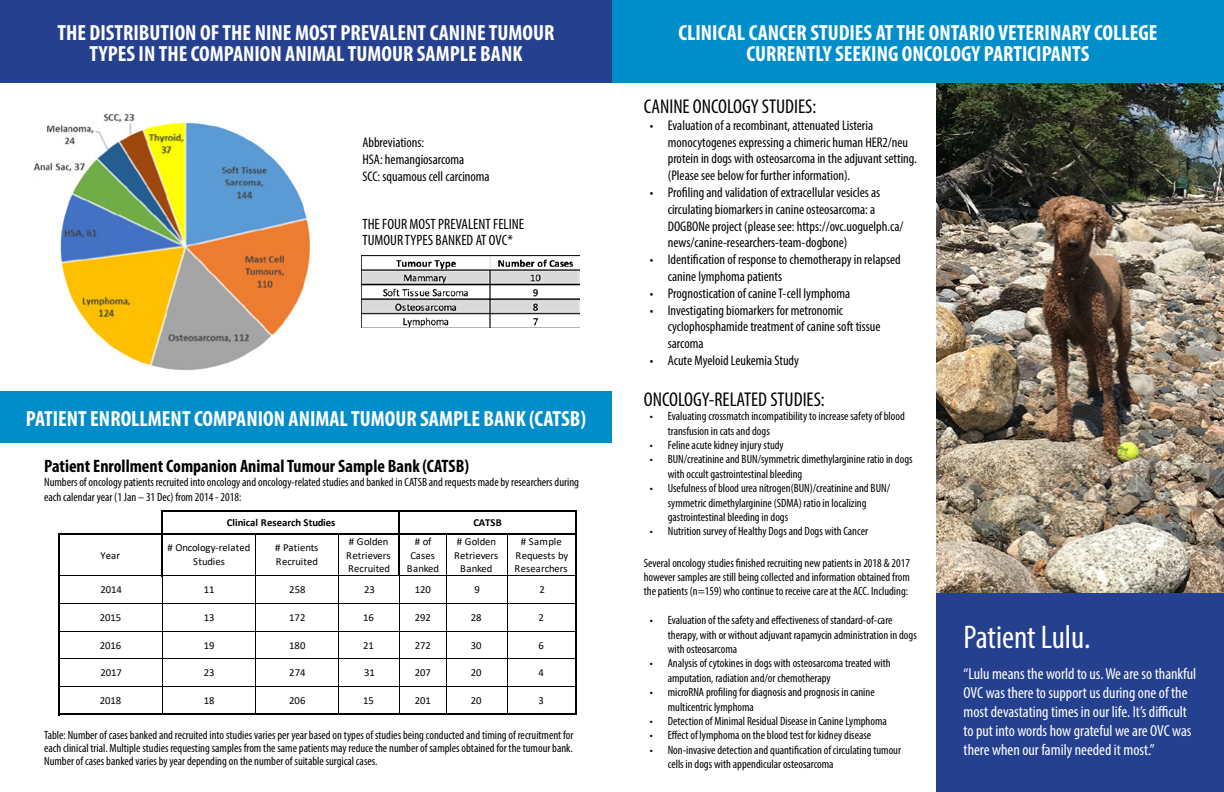
<style>
.page{position:relative;width:1224px;height:792px;background:#fff}
.page>*{position:absolute;margin:0;border:0;box-sizing:border-box;transform-origin:0 0}
.t1{font:condensed 33px "Myriad Pro";color:#fff}
.t2{font:700 condensed 22px "Myriad Pro";color:#fff}
.t3{font:condensed 20px "Myriad Pro";color:#000}
.t4{font:700 condensed 18px "Myriad Pro";color:#000}
.t5{font:condensed 16px/19.2px "Myriad Pro";color:#fff}
.t6{font:condensed 15px/16px "Myriad Pro";color:#000}
.t7{font:condensed 14px/16.8px "Myriad Pro";color:#000}
.t8{font:condensed 12px/14.4px "Myriad Pro";color:#000}
.t9{font:10.7px/13.4px "Calibri";letter-spacing:-.005em;color:#000;text-align:center}
.t10{font:700 10.7px "Calibri";color:#000}
</style>
<div class="page">
<img style="left:33px;top:113px;width:277px;height:258px">
<div style="left:0;top:0;width:621px;height:83px;background:#25408f"></div>
<div style="left:0;top:391px;width:612px;height:51px;background:#008eca"></div>
<img style="left:362px;top:255px;width:218px;height:73px">
<hr style="left:60px;top:576px;width:101px;height:1px;background:#000">
<hr style="left:161px;top:510px;width:2px;height:66px;background:#000">
<hr style="left:163px;top:576px;width:235px;height:1px;background:#000">
<hr style="left:398px;top:511px;width:2px;height:65px;background:#000">
<hr style="left:58px;top:533px;width:2px;height:182px;background:#000">
<hr style="left:162px;top:576px;width:1px;height:138px;background:#000">
<hr style="left:399px;top:576px;width:1px;height:138px;background:#000">
<hr style="left:575px;top:511px;width:2px;height:204px;background:#000">
<hr style="left:255px;top:535px;width:1px;height:179px;background:#000">
<hr style="left:338px;top:535px;width:1px;height:179px;background:#000">
<hr style="left:446px;top:535px;width:1px;height:179px;background:#000">
<hr style="left:507px;top:535px;width:1px;height:179px;background:#000">
<hr style="left:163px;top:510px;width:414px;height:1px;background:#000">
<hr style="left:60px;top:533px;width:517px;height:2px;background:#000">
<hr style="left:400px;top:576px;width:175px;height:1px;background:#000">
<hr style="left:60px;top:603px;width:515px;height:1px;background:#000">
<hr style="left:60px;top:631px;width:515px;height:1px;background:#000">
<hr style="left:60px;top:658px;width:515px;height:1px;background:#000">
<hr style="left:60px;top:686px;width:515px;height:1px;background:#000">
<hr style="left:60px;top:714px;width:517px;height:1px;background:#000">
<div style="left:937px;top:588px;width:287px;height:204px;background:#25408f"></div>
<img style="left:937px;top:82px;width:287px;height:511px">
<div style="left:612px;top:0;width:612px;height:82px;background:#008eca"></div>
<p class="t2" style="left:57px;top:19px;width:499px">THE DISTRIBUTION OF THE NINE MOST PREVALENT CANINE TUMOUR</p>
<p class="t2" style="left:90px;top:40px;width:434px">TYPES IN THE COMPANION ANIMAL TUMOUR SAMPLE BANK</p>
<p class="t7" style="left:362px;top:134px;width:63px">Abbreviations:</p>
<p class="t7" style="left:362px;top:151px;width:103px">HSA: hemangiosarcoma</p>
<p class="t7" style="left:362px;top:168px;width:129px">SCC: squamous cell carcinoma</p>
<p class="t6" style="left:362px;top:216px;width:163px">THE FOUR MOST PREVALENT FELINE<br>TUMOUR TYPES BANKED AT OVC*</p>
<p class="t2" style="left:26px;top:405px;width:562px">PATIENT ENROLLMENT COMPANION ANIMAL TUMOUR SAMPLE BANK (CATSB)</p>
<p class="t4" style="left:44px;top:455px;width:426px">Patient Enrollment Companion Animal Tumour Sample Bank (CATSB)</p>
<p class="t8" style="left:44px;top:475px;width:536px">Numbers of oncology patients recruited into oncology and oncology-related studies and banked in CATSB and requests made by researchers during each calendar year (1 Jan – 31 Dec) from 2014 - 2018:</p>
<p class="t10" style="left:227px;top:515px;width:110px">Clinical Research Studies</p>
<p class="t10" style="left:474px;top:515px;width:30px">CATSB</p>
<p class="t9" style="left:101px;top:548px;width:21px">Year</p>
<p class="t9" style="left:167px;top:541px;width:85px"># Oncology-related<br>Studies</p>
<p class="t9" style="left:275px;top:541px;width:45px;text-align:left"># Patients<br>Recruited</p>
<p class="t9" style="left:346px;top:535px;width:46px;text-align:left"># Golden<br>Retrievers<br>Recruited</p>
<p class="t9" style="left:407px;top:535px;width:34px"># of<br>Cases<br>Banked</p>
<p class="t9" style="left:454px;top:535px;width:46px"># Golden<br>Retrievers<br>Banked</p>
<p class="t9" style="left:515px;top:535px;width:55px"># Sample<br>Requests by<br>Researchers</p>
<p class="t9" style="left:101px;top:583px;width:23px">2014</p>
<p class="t9" style="left:204px;top:583px;width:12px">11</p>
<p class="t9" style="left:289px;top:583px;width:18px">258</p>
<p class="t9" style="left:364px;top:583px;width:12px">23</p>
<p class="t9" style="left:415px;top:583px;width:18px">120</p>
<p class="t9" style="left:475px;top:583px;width:7px">9</p>
<p class="t9" style="left:540px;top:583px;width:7px">2</p>
<p class="t9" style="left:100px;top:610px;width:23px">2015</p>
<p class="t9" style="left:204px;top:610px;width:12px">13</p>
<p class="t9" style="left:289px;top:610px;width:18px">172</p>
<p class="t9" style="left:363px;top:610px;width:12px">16</p>
<p class="t9" style="left:415px;top:610px;width:18px">292</p>
<p class="t9" style="left:471px;top:610px;width:12px">28</p>
<p class="t9" style="left:539px;top:610px;width:7px">2</p>
<p class="t9" style="left:100px;top:638px;width:23px">2016</p>
<p class="t9" style="left:204px;top:638px;width:12px">19</p>
<p class="t9" style="left:289px;top:638px;width:18px">180</p>
<p class="t9" style="left:363px;top:638px;width:12px">21</p>
<p class="t9" style="left:415px;top:638px;width:18px">272</p>
<p class="t9" style="left:471px;top:638px;width:12px">30</p>
<p class="t9" style="left:539px;top:638px;width:7px">6</p>
<p class="t9" style="left:101px;top:666px;width:23px">2017</p>
<p class="t9" style="left:204px;top:666px;width:12px">23</p>
<p class="t9" style="left:289px;top:666px;width:18px">274</p>
<p class="t9" style="left:364px;top:666px;width:12px">31</p>
<p class="t9" style="left:415px;top:666px;width:18px">207</p>
<p class="t9" style="left:471px;top:666px;width:12px">20</p>
<p class="t9" style="left:539px;top:666px;width:7px">4</p>
<p class="t9" style="left:100px;top:693px;width:23px">2018</p>
<p class="t9" style="left:204px;top:693px;width:12px">18</p>
<p class="t9" style="left:289px;top:693px;width:18px">206</p>
<p class="t9" style="left:363px;top:693px;width:12px">15</p>
<p class="t9" style="left:415px;top:693px;width:18px">201</p>
<p class="t9" style="left:471px;top:693px;width:12px">20</p>
<p class="t9" style="left:539px;top:693px;width:7px">3</p>
<p class="t8" style="left:44px;top:728px;width:531px;line-height:13px;text-align:justify">Table: Number of cases banked and recruited into studies varies per year based on types of studies being conducted and timing of recruitment for each clinical trial. Multiple studies requesting samples from the same patients may reduce the number of samples obtained for the tumour bank.<br>Number of cases banked varies by year depending on the number of suitable surgical cases.</p>
<p class="t2" style="left:678px;top:19px;width:481px">CLINICAL CANCER STUDIES AT THE ONTARIO VETERINARY COLLEGE</p>
<p class="t2" style="left:747px;top:40px;width:344px">CURRENTLY SEEKING ONCOLOGY PARTICIPANTS</p>
<p class="t3" style="left:644px;top:94px;width:174px">CANINE ONCOLOGY STUDIES:</p>
<p class="t7" style="left:668px;top:117px;width:251px;text-indent:-18px">• Evaluation of a recombinant, attenuated Listeria monocytogenes expressing a chimeric human HER2/neu protein in dogs with osteosarcoma in the adjuvant setting. (Please see below for further information).</p>
<p class="t7" style="left:668px;top:184px;width:237px;text-indent:-18px">• Profiling and validation of extracellular vesicles as circulating biomarkers in canine osteosarcoma: a DOGBONe project (please see: https://ovc.uoguelph.ca/ news/canine-researchers-team-dogbone)</p>
<p class="t7" style="left:668px;top:251px;width:234px;text-indent:-18px">• Identification of response to chemotherapy in relapsed canine lymphoma patients</p>
<p class="t7" style="left:650px;top:285px;width:202px">• Prognostication of canine T-cell lymphoma</p>
<p class="t7" style="left:668px;top:301px;width:214px;text-indent:-18px">• Investigating biomarkers for metronomic cyclophosphamide treatment of canine soft tissue sarcoma</p>
<p class="t7" style="left:650px;top:352px;width:151px">• Acute Myeloid Leukemia Study</p>
<p class="t3" style="left:644px;top:387px;width:183px">ONCOLOGY-RELATED STUDIES:</p>
<p class="t8" style="left:668px;top:409px;width:239px;text-indent:-18px">• Evaluating crossmatch incompatibility to increase safety of blood transfusion in cats and dogs</p>
<p class="t8" style="left:650px;top:438px;width:135px">• Feline acute kidney injury study</p>
<p class="t8" style="left:668px;top:452px;width:246px;text-indent:-18px">• BUN/creatinine and BUN/symmetric dimethylarginine ratio in dogs with occult gastrointestinal bleeding</p>
<p class="t8" style="left:668px;top:481px;width:224px;text-indent:-18px">• Usefulness of blood urea nitrogen(BUN)/creatinine and BUN/ symmetric dimethylarginine (SDMA) ratio in localizing gastrointestinal bleeding in dogs</p>
<p class="t8" style="left:650px;top:524px;width:220px">• Nutrition survey of Healthy Dogs and Dogs with Cancer</p>
<p class="t8" style="left:644px;top:555px;width:268px;text-align:justify">Several oncology studies finished recruiting new patients in 2018 &amp; 2017 however samples are still being collected and information obtained from the patients (n=159) who continue to receive care at the ACC. Including:</p>
<p class="t8" style="left:668px;top:613px;width:251px;text-indent:-18px">• Evaluation of the safety and effectiveness of standard-of-care therapy, with or without adjuvant rapamycin administration in dogs with osteosarcoma</p>
<p class="t8" style="left:668px;top:656px;width:224px;text-indent:-18px">• Analysis of cytokines in dogs with osteosarcoma treated with amputation, radiation and/or chemotherapy</p>
<p class="t8" style="left:668px;top:685px;width:208px;text-indent:-18px">• microRNA profiling for diagnosis and prognosis in canine multicentric lymphoma</p>
<p class="t8" style="left:650px;top:714px;width:239px">• Detection of Minimal Residual Disease in Canine Lymphoma</p>
<p class="t8" style="left:650px;top:728px;width:223px">• Effect of lymphoma on the blood test for kidney disease</p>
<p class="t8" style="left:668px;top:742px;width:235px;text-indent:-18px">• Non-invasive detection and quantification of circulating tumour cells in dogs with appendicular osteosarcoma</p>
<p class="t1" style="left:964px;top:617px;width:128px">Patient Lulu.</p>
<p class="t5" style="left:964px;top:664px;width:234px">“Lulu means the world to us. We are so thankful OVC was there to support us during one of the most devastating times in our life. It’s difficult to put into words how grateful we are OVC was there when our family needed it most.”</p>
</div>
